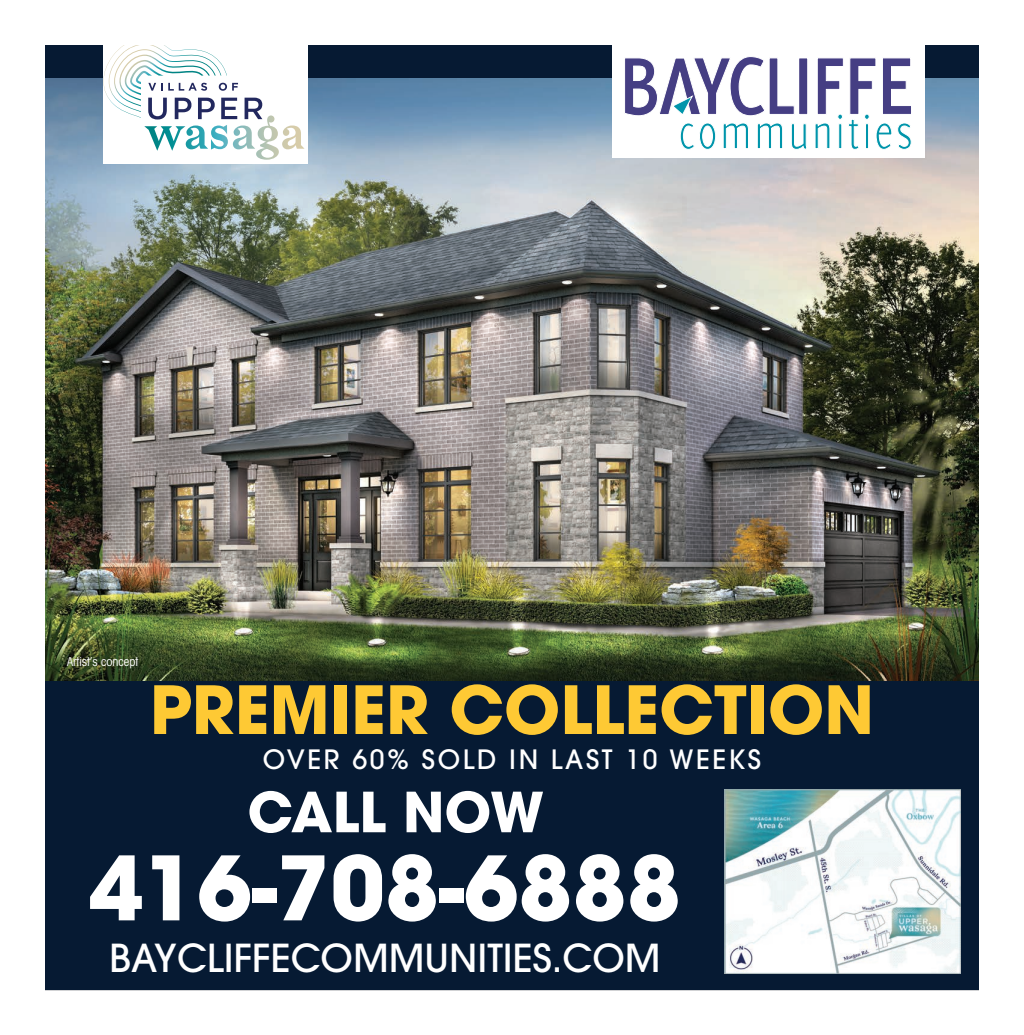
<style>
.page{position:relative;width:1024px;height:1035px;background:#fff}
.page>*{position:absolute;margin:0;border:0;box-sizing:border-box;transform-origin:0 0}
.t1{font:700 87.88px "Avant Garde";color:#fff}
.t2{font:700 65.88px "Avant Garde";color:#fec934}
.t3{font:700 54.88px "Avant Garde";color:#fff}
.t4{font:500 38.25px "Avant Garde";color:#fff}
.t5{font:500 26.5px "Avant Garde";letter-spacing:.1em;color:#fff}
.t6{font:condensed 12.25px "Avant Garde IT Cby BT";color:#fff}
</style>
<div class="page">
<div style="left:45px;top:45px;width:934px;height:945px;background:#061a33"></div>
<img style="left:725px;top:790px;width:235px;height:183px">
<img style="left:45px;top:79px;width:934px;height:601px">
<div style="left:103px;top:45px;width:204px;height:118px;background:#fff"></div>
<svg style="left:103px;top:45px;width:201px;height:115px"></svg>
<div style="left:612px;top:45px;width:312px;height:113px;background:#fff"></div>
<div style="left:799px;top:58px;width:8px;height:56px;background:#453e83"></div>
<div style="left:798px;top:58px;width:10px;height:57px;border:1px solid #fff"></div>
<svg style="left:625px;top:56px;width:170px;height:60px"></svg>
<svg style="left:680px;top:123px;width:36px;height:27px"></svg>
<svg style="left:723px;top:123px;width:26px;height:26px"></svg>
<svg style="left:757px;top:123px;width:26px;height:26px"></svg>
<svg style="left:791px;top:123px;width:16px;height:27px"></svg>
<svg style="left:815px;top:58px;width:97px;height:92px"></svg>
<p class="t6" style="left:67px;top:655px;width:73px">Artist’s concept</p>
<h2 class="t2" style="left:150px;top:667px;width:726px">PREMIER COLLECTION</h2>
<p class="t5" style="left:263px;top:743px;width:500px">OVER 60% SOLD IN LAST 10 WEEKS</p>
<h3 class="t3" style="left:247px;top:776px;width:298px">CALL NOW</h3>
<h1 class="t1" style="left:89px;top:831px;width:594px">416-708-6888</h1>
<h3 class="t4" style="left:109px;top:934px;width:553px">BAYCLIFFECOMMUNITIES.COM</h3>
</div>
